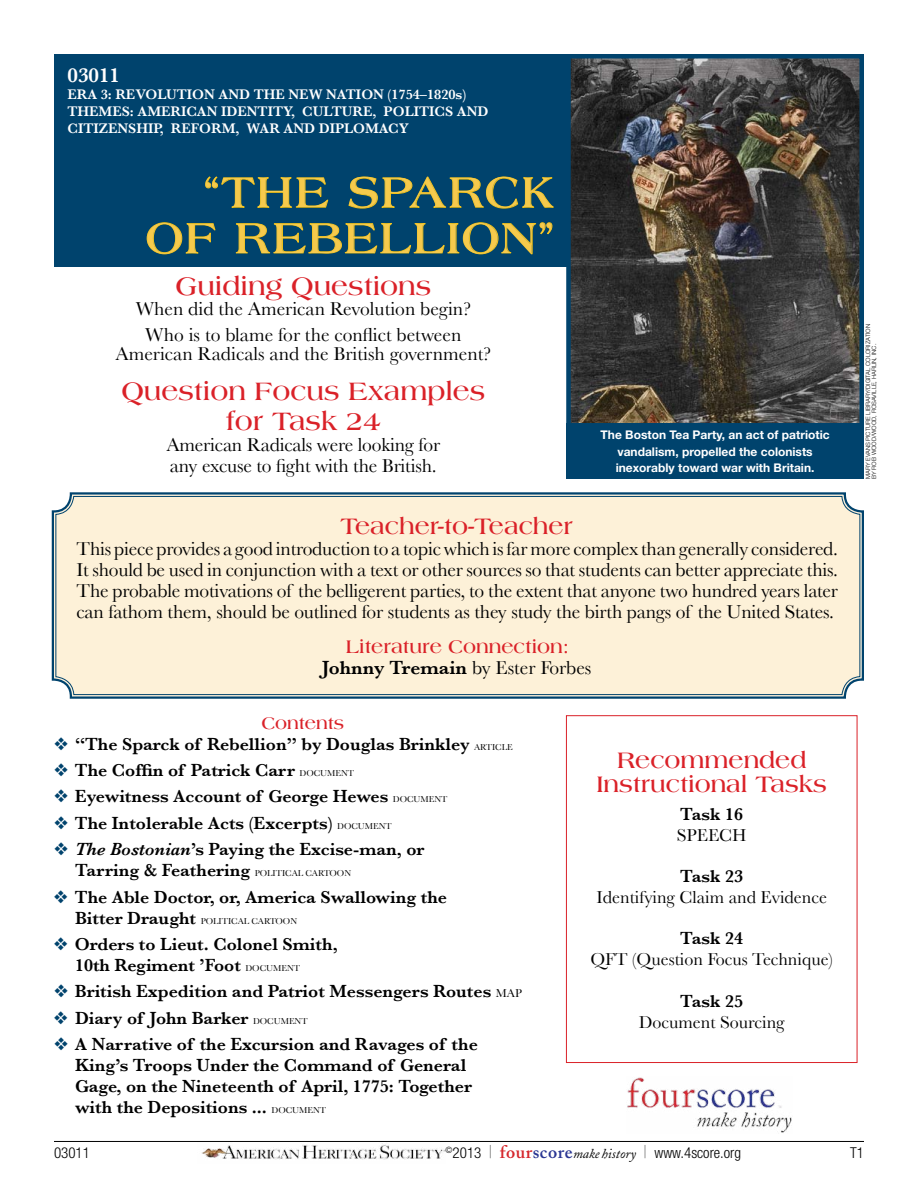
<style>
.page{position:relative;width:918px;height:1188px;background:#fff}
.page>*{position:absolute;margin:0;border:0;box-sizing:border-box;transform-origin:0 0}
.t1{font:700 45.75px/45.8px "Americana Std";letter-spacing:.04em;color:#f6ca4c;text-align:right}
.t2{font:700 27px/30px "Americana Std";color:#da2128;text-align:center}
.t3{font:700 24px/24px "Americana Std";color:#da2128;text-align:center}
.t4{font:600 21px "Baskerville";color:#fff}
.t5{font:19.5px/21px "Baskerville";letter-spacing:-.01em;color:#000;text-align:justify}
.t6{font:600 19.5px "Baskerville";color:#000}
.t7{font:700 19.5px "Americana Std";color:#da2128}
.t8{font:600 18px/21px "Baskerville";color:#000}
.t9{font:18px "Baskerville";color:#000}
.t10{font:700 18px "Americana Std";color:#da2128}
.t11{font:300 condensed 15px "Helvetica Neue";color:#000}
.t12{font:600 14.25px/17.1px "Baskerville";color:#fff}
.t13{font:700 12px/16.5px "Helvetica Neue";color:#fff;text-align:center}
.t14{font:9px "Baskerville";color:#000}
.t15{font:300 6px/6px "Helvetica Neue";color:#000}
.s1{font-weight:400}
.s2{color:#00436d}
.s3{font-weight:400;font-size:9px}
.s4{font-style:italic}
.s5{font-weight:600;font-size:18px}
.s6{font-weight:400;font-size:12px}
.s7{font-weight:900;font-size:18px}
.s8{font-family:"Adobe Caslon";font-weight:600;font-stretch:normal;font-size:18px;color:#d5272c}
.s9{font-family:"Adobe Caslon";font-weight:600;font-stretch:normal;font-size:18px;color:#2a3693}
.s10{font-family:"Adobe Caslon";font-weight:400;font-style:italic;font-stretch:normal;font-size:13.5px}
</style>
<div class="page">
<hr style="left:54px;top:1141px;width:810px;height:1px;background:#000">
<img style="left:201px;top:1143px;width:245px;height:17px">
<div style="left:51px;top:492px;width:813px;height:207px;background:#fdf1d8"></div>
<div style="left:55px;top:496px;width:805px;height:199px;border:1px solid #00436d;border-radius:18px"></div>
<div style="left:54px;top:54px;width:810px;height:212px;background:#00436d"></div>
<svg style="left:205px;top:176px;width:123px;height:32px"></svg>
<svg style="left:348px;top:176px;width:206px;height:33px"></svg>
<svg style="left:146px;top:222px;width:70px;height:33px"></svg>
<svg style="left:236px;top:222px;width:317px;height:33px"></svg>
<img style="left:571px;top:59px;width:288px;height:364px">
<div style="left:566px;top:54px;width:298px;height:407px;border:4px solid #00436d"></div>
<div style="left:566px;top:423px;width:298px;height:56px;background:#00436d"></div>
<div style="left:566px;top:716px;width:291px;height:347px;border:1px solid #da2128"></div>
<img style="left:627px;top:1077px;width:165px;height:56px">
<p class="t4" style="left:68px;top:62px;width:54px">03011</p>
<p class="t12" style="left:68px;top:85px;width:400px">ERA 3: REVOLUTION AND THE NEW NATION (1754–1820s)<br>THEMES: American</p>
<p class="t12" style="left:221px;top:103px;width:16px">Identit</p>
<p class="t12" style="left:283px;top:103px;width:41px">y, Culture</p>
<p class="t12" style="left:372px;top:103px;width:30px">, Politicsand</p>
<p class="t12" style="left:68px;top:120px;width:51px">Citizenship</p>
<p class="t12" style="left:160px;top:120px;width:34px">, Reform</p>
<p class="t12" style="left:235px;top:120px;width:34px">, Warand</p>
<p class="t12" style="left:319px;top:120px;width:22px">Diplomac</p>
<p class="t12" style="left:399px;top:120px;width:12px">y</p>
<h1 class="t1" style="left:145px;top:170px;width:409px">“THE SPARCK<br>OF REBELLION”</h1>
<h2 class="t2" style="left:175px;top:271px;width:257px">Guiding Questions</h2>
<p class="t5" style="left:136px;top:295px;width:337px;line-height:26.2px;text-align:center">When did the American Revolution begin?<br>Who is to blame for the conflict between</p>
<p class="t5" style="left:116px;top:343px;width:377px">American Radicals and the British government?</p>
<h2 class="t2" style="left:121px;top:376px;width:366px">Question Focus Examples for Task 24</h2>
<p class="t5" style="left:166px;top:434px;width:275px">American Radicals were looking for any excuse to fight with the British.</p>
<p class="t13" style="left:601px;top:426px;width:231px">The Boston Tea Party, an act of patriotic vandalism, propelled the colonists inexorably toward war with Britain.</p>
<h3 class="t3" style="left:341px;top:515px;width:234px">Teacher-to-Teacher</h3>
<p class="t5" style="left:76px;top:538px;width:763px">This piece provides a good introduction to a topic which is far more complex than generally considered.<br>It should be used in conjunction with a text or other sources so that students can better appreciate this.<br>The probable motivations of the belligerent parties, to the extent that anyone two hundred years later can fathom them, should be outlined for students as they study the birth pangs of the United States.</p>
<p class="t7" style="left:346px;top:636px;width:225px">Literature Connection:</p>
<p class="t6" style="left:322px;top:656px;width:271px">Johnny Tremain <span class="s1">by Ester Forbes</span></p>
<p class="t10" style="left:262px;top:712px;width:84px">Contents</p>
<p class="t8" style="left:54px;top:733px;width:459px"><span class="s2">❖</span> “The Sparck of Rebellion” by Douglas Brinkley <span class="s3">arti cle</span></p>
<p class="t8" style="left:54px;top:759px;width:298px"><span class="s2">❖</span> The Coffin of Patrick Carr <span class="s3">document</span></p>
<p class="t8" style="left:54px;top:786px;width:391px"><span class="s2">❖</span> Eyewitness Account of George Hewes <span class="s3">document</span></p>
<p class="t8" style="left:54px;top:812px;width:336px"><span class="s2">❖</span> The Intolerable Acts (Excerpts) <span class="s3">document</span></p>
<p class="t8" style="left:75px;top:839px;width:351px;text-indent:-21px"><span class="s2">❖</span> <span class="s4">The Bostonian</span>’s Paying the Excise-man, or<br>Tarring &amp; Feathering <span class="s3">political cartoon</span></p>
<p class="t8" style="left:54px;top:886px;width:395px"><span class="s2">❖</span> The Able Doctor, or, America Swallowing the</p>
<p class="t14" style="left:75px;top:915px;width:224px"><span class="s5">Bitter Draught</span> political cartoon</p>
<p class="t8" style="left:75px;top:933px;width:264px;text-indent:-21px"><span class="s2">❖</span> Orders to Lieut. Colonel Smith,<br>10th Regiment ’Foot <span class="s3">document</span></p>
<p class="t8" style="left:54px;top:981px;width:469px"><span class="s2">❖</span> British Expedition and Patriot Messengers Routes <span class="s6">map</span></p>
<p class="t8" style="left:54px;top:1007px;width:252px"><span class="s2">❖</span> Diary of John Barker <span class="s3">document</span></p>
<p class="t8" style="left:75px;top:1034px;width:404px;text-indent:-21px"><span class="s2">❖</span> A Narrative of the Excursion and Ravages of the King’s Troops Under the Command of General Gage, on the Nineteenth of April, 1775: Together with the Depositions ... <span class="s3">document</span></p>
<h3 class="t3" style="left:597px;top:748px;width:232px">Recommended<br>Instructional Tasks</h3>
<p class="t8" style="left:680px;top:803px;width:64px">Task 16</p>
<p class="t9" style="left:677px;top:824px;width:71px">SPEECH</p>
<p class="t8" style="left:680px;top:866px;width:64px">Task 23</p>
<p class="t9" style="left:597px;top:887px;width:232px">Identifying Claim and Evidence</p>
<p class="t8" style="left:680px;top:928px;width:64px">Task 24</p>
<p class="t9" style="left:590px;top:949px;width:244px">QFT (Question Focus Technique)</p>
<p class="t8" style="left:680px;top:990px;width:64px">Task 25</p>
<p class="t9" style="left:639px;top:1011px;width:147px">Document Sourcing</p>
<p class="t15" style="left:865px;top:479px;width:156px;rotate:-90deg">MARY EVANS PICTURE LIBRARY/DIGITAL COLORIZATION<br>BY ROB WOOD/WOOD, ROSAVILLE, HARLIN, INC.</p>
<p class="t11" style="left:54px;top:1144px;width:37px">03011</p>
<p class="t11" style="left:446px;top:1144px;width:297px"><sup>©</sup>2013 <span class="s7">|</span> <span class="s8">four</span><span class="s9">score</span><span class="s10">make history</span> <span class="s7">|</span> www.4score.org</p>
<p class="t11" style="left:850px;top:1144px;width:15px">T1</p>
</div>
